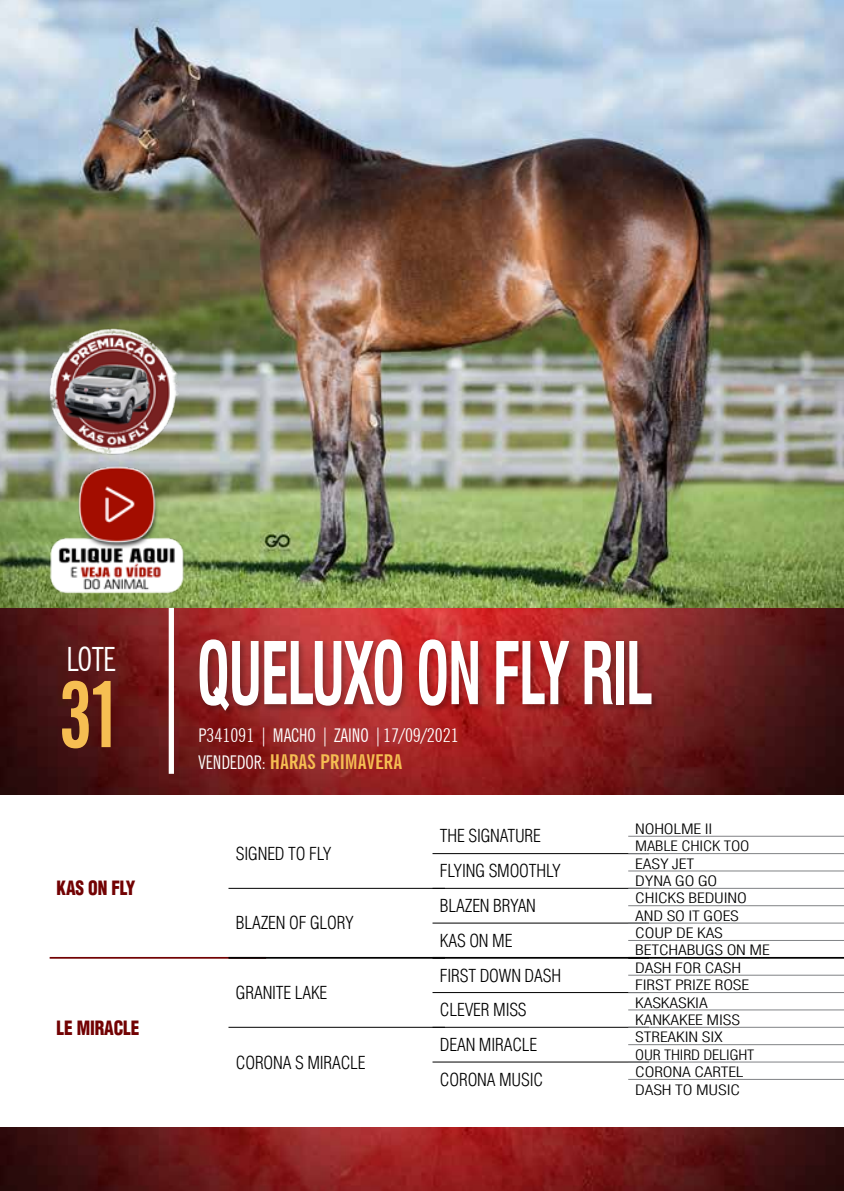
<style>
.page{position:relative;width:844px;height:1191px;background:#fff}
.page>*{position:absolute;margin:0;border:0;box-sizing:border-box;transform-origin:0 0}
.t1{font:700 extra-condensed 90.12px "News Gothic BT";color:#f6be52}
.t2{font:700 condensed 84px "Swiss 721 BT";letter-spacing:-.025em;color:#fff;scale:.67 1}
.t3{font:extra-condensed 33.43px "News Gothic BT";color:#fff;scale:1.11 1}
.t4{font:700 extra-condensed 20.47px "News Gothic BT";color:#f6be52;scale:1.11 1}
.t5{font:900 condensed 19.25px "Helvetica LT Std";letter-spacing:-.01em;color:#720203;scale:.9 1}
.t6{font:extra-condensed 18.9px "News Gothic BT";color:#fff;scale:1.11 1}
.t7{font:300 condensed 17.5px/34.8px "Helvetica LT Std";letter-spacing:-.01em;color:#000}
.t8{font:300 condensed 14px/17.3px "Helvetica LT Std";letter-spacing:-.01em;color:#000;scale:1.25 1}
.s1{font-weight:400;font-size:18.9px;color:#fff}
</style>
<div class="page">
<img style="left:0;top:0;width:843px;height:794px">
<div style="left:197px;top:637px;width:463px;height:81px;background:#000;opacity:.25"></div>
<hr style="left:50px;top:957px;width:216px;height:1px;background:#720203">
<hr style="left:228px;top:888px;width:217px;height:1px;background:#000">
<hr style="left:228px;top:1026px;width:217px;height:1px;background:#000">
<hr style="left:228px;top:957px;width:217px;height:1px;background:#000">
<hr style="left:432px;top:853px;width:216px;height:1px;background:#000">
<hr style="left:432px;top:888px;width:216px;height:1px;background:#000">
<hr style="left:432px;top:922px;width:216px;height:1px;background:#000">
<hr style="left:432px;top:992px;width:216px;height:1px;background:#000">
<hr style="left:432px;top:1026px;width:216px;height:1px;background:#000">
<hr style="left:432px;top:1061px;width:216px;height:1px;background:#000">
<hr style="left:432px;top:957px;width:216px;height:1px;background:#000">
<hr style="left:628px;top:835px;width:215px;height:1px;background:#808285">
<hr style="left:628px;top:853px;width:215px;height:1px;background:#808285">
<hr style="left:628px;top:870px;width:215px;height:1px;background:#808285">
<hr style="left:628px;top:888px;width:215px;height:1px;background:#808285">
<hr style="left:628px;top:905px;width:215px;height:1px;background:#808285">
<hr style="left:628px;top:922px;width:215px;height:1px;background:#808285">
<hr style="left:628px;top:940px;width:215px;height:1px;background:#808285">
<hr style="left:628px;top:974px;width:215px;height:1px;background:#808285">
<hr style="left:628px;top:992px;width:215px;height:1px;background:#808285">
<hr style="left:628px;top:1009px;width:215px;height:1px;background:#808285">
<hr style="left:628px;top:1026px;width:215px;height:1px;background:#808285">
<hr style="left:628px;top:1044px;width:215px;height:1px;background:#808285">
<hr style="left:628px;top:1061px;width:215px;height:1px;background:#808285">
<hr style="left:628px;top:1079px;width:215px;height:1px;background:#808285">
<hr style="left:628px;top:957px;width:215px;height:1px;background:#000">
<div style="left:169px;top:608px;width:5px;height:166px;background:#fff"></div>
<img style="left:0;top:1127px;width:843px;height:64px">
<img style="left:36px;top:314px;width:154px;height:154px">
<img style="left:37px;top:461px;width:160px;height:141px">
<h3 class="t3" style="left:66px;top:639px;width:46px">LOTE</h3>
<h1 class="t1" style="left:58px;top:660px;width:66px">31</h1>
<h3 class="t5" style="left:57px;top:875px;width:89px">KAS ON FLY</h3>
<h3 class="t5" style="left:57px;top:1015px;width:93px">LE MIRACLE</h3>
<h2 class="t2" style="left:197px;top:623px;width:682px">QUELUXO ON FLY RIL</h2>
<h3 class="t6" style="left:198px;top:723px;width:236px">P341091 | MACHO | ZAINO |17/09/2021</h3>
<h3 class="t4" style="left:198px;top:749px;width:185px"><span class="s1">VENDEDOR:</span> HARAS PRIMAVERA</h3>
<p class="t7" style="left:236px;top:836px;width:97px">SIGNED TO FLY</p>
<p class="t7" style="left:236px;top:905px;width:119px">BLAZEN OF GLORY</p>
<p class="t7" style="left:236px;top:975px;width:93px">GRANITE LAKE</p>
<p class="t7" style="left:236px;top:1044px;width:131px">CORONA S MIRACLE</p>
<p class="t7" style="left:440px;top:818px;width:123px">THE SIGNATURE<br>FLYING SMOOTHLY<br>BLAZEN BRYAN<br>KAS ON ME<br>FIRST DOWN DASH<br>CLEVER MISS<br>DEAN MIRACLE<br>CORONA MUSIC</p>
<p class="t8" style="left:635px;top:820px;width:109px">NOHOLME II<br>MABLE CHICK TOO<br>EASY JET<br>DYNA GO GO<br>CHICKS BEDUINO<br>AND SO IT GOES<br>COUP DE KAS<br>BETCHABUGS ON ME<br>DASH FOR CASH<br>FIRST PRIZE ROSE<br>KASKASKIA<br>KANKAKEE MISS<br>STREAKIN SIX<br>OUR THIRD DELIGHT<br>CORONA CARTEL<br>DASH TO MUSIC</p>
</div>
